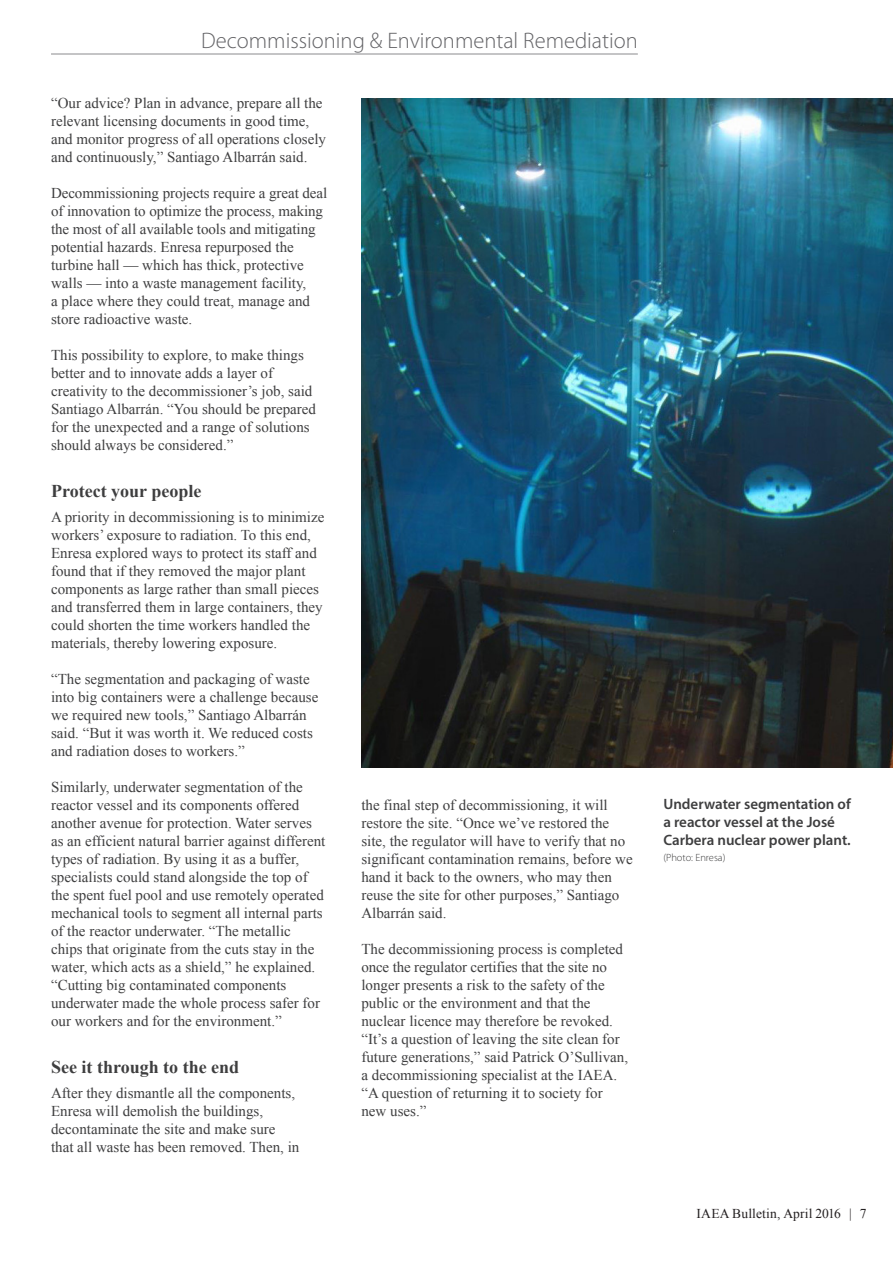
<style>
.page{position:relative;width:893px;height:1263px;background:#fff}
.page>*{position:absolute;margin:0;border:0;box-sizing:border-box;transform-origin:0 0}
.t1{font:300 22.5px "Myriad Pro";color:#636366}
.Paragraph_Heading_01{font:700 18px "Times New Roman";color:#3e3e3f}
.Body_Text{font:15px/18px "Times New Roman";color:#3e3e3f}
.Body_Text_-_no_space{font:15px/18px "Times New Roman";color:#3e3e3f}
.Photo_caption{font:600 15px/18px "Myriad Pro";color:#3e3e3f}
.t2{font:13.5px "Times New Roman";letter-spacing:.01em;color:#231f20}
.Photo_credit{font:300 10.5px "Myriad Pro";color:#3e3e3f}
</style>
<div class="page">
<hr style="left:51px;top:54px;width:587px;height:1px;background:#636366">
<img style="left:362px;top:99px;width:531px;height:668px">
<h1 class="t1" style="left:201px;top:27px;width:438px">Decommissioning &amp; Environmental Remediation</h1>
<p class="Body_Text" style="left:51px;top:94px;width:276px">“Our advice? Plan in advance, prepare all the relevant licensing documents in good time, and monitor progress of all operations closely and continuously,” Santiago Albarrán said.</p>
<p class="Body_Text" style="left:51px;top:184px;width:278px">Decommissioning projects require a great deal of innovation to optimize the process, making the most of all available tools and mitigating potential hazards. Enresa repurposed the turbine hall — which has thick, protective walls — into a waste management facility,<br>a place where they could treat, manage and store radioactive waste.</p>
<p class="Body_Text" style="left:51px;top:346px;width:267px">This possibility to explore, to make things better and to innovate adds a layer of creativity to the decommissioner’s job, said Santiago Albarrán. “You should be prepared for the unexpected and a range of solutions should always be considered.”</p>
<p class="Paragraph_Heading_01" style="left:51px;top:478px;width:152px">Protect your people</p>
<p class="Body_Text_-_no_space" style="left:51px;top:508px;width:275px">A priority in decommissioning is to minimize workers’ exposure to radiation. To this end, Enresa explored ways to protect its staff and found that if they removed the major plant components as large rather than small pieces and transferred them in large containers, they could shorten the time workers handled the materials, thereby lowering exposure.</p>
<p class="Body_Text" style="left:51px;top:670px;width:269px">“The segmentation and packaging of waste into big containers were a challenge because we required new tools,” Santiago Albarrán said. “But it was worth it. We reduced costs and radiation doses to workers.”</p>
<p class="Body_Text" style="left:51px;top:778px;width:276px">Similarly, underwater segmentation of the reactor vessel and its components offered another avenue for protection. Water serves as an efficient natural barrier against different types of radiation. By using it as a buffer, specialists could stand alongside the top of the spent fuel pool and use remotely operated mechanical tools to segment all internal parts of the reactor underwater. “The metallic chips that originate from the cuts stay in the water, which acts as a shield,” he explained. “Cutting big contaminated components underwater made the whole process safer for our workers and for the environment.”</p>
<p class="Paragraph_Heading_01" style="left:51px;top:1054px;width:190px">See it through to the end</p>
<p class="Body_Text_-_no_space" style="left:51px;top:1084px;width:250px">After they dismantle all the components, Enresa will demolish the buildings, decontaminate the site and make sure that all waste has been removed. Then, in</p>
<p class="Body_Text_-_no_space" style="left:361px;top:796px;width:273px">the final step of decommissioning, it will restore the site. “Once we’ve restored the site, the regulator will have to verify that no significant contamination remains, before we hand it back to the owners, who may then reuse the site for other purposes,” Santiago Albarrán said.</p>
<p class="Body_Text" style="left:361px;top:940px;width:268px">The decommissioning process is completed once the regulator certifies that the site no longer presents a risk to the safety of the public or the environment and that the nuclear licence may therefore be revoked. “It’s a question of leaving the site clean for future generations,” said Patrick O’Sullivan, a decommissioning specialist at the IAEA. “A question of returning it to society for new uses.”</p>
<p class="Photo_caption" style="left:663px;top:794px;width:189px">Underwater segmentation of a reactor vessel at the José<br>Carbera nuclear power plant.</p>
<p class="Photo_credit" style="left:663px;top:852px;width:64px">(Photo: Enresa)</p>
<p class="t2" style="left:696px;top:1205px;width:172px">IAEA Bulletin, April 2016 | 7</p>
</div>
